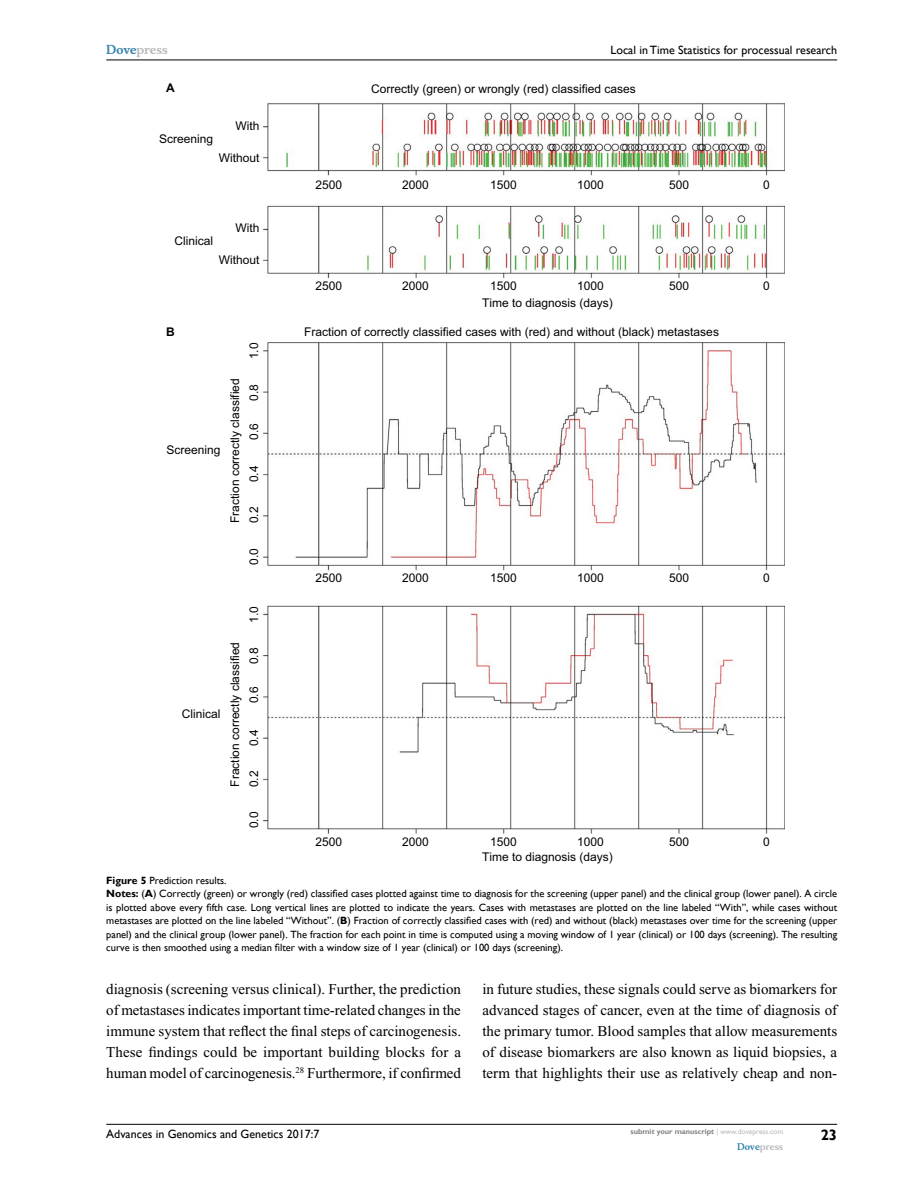
<style>
.page{position:relative;width:918px;height:1188px;background:#fff}
.page>*{position:absolute;margin:0;border:0;box-sizing:border-box;transform-origin:0 0}
.t1{font:15px/21px "Times New Roman";color:#000;text-align:justify}
.t2{font:700 15px "Gill Sans";color:#000}
.t3{font:12px "Arial";color:#000}
.t4{font:12px "Gill Sans";color:#000}
.t5{font:700 12px "Musee";color:#b8babc}
.t6{font:700 12px "Arial";color:#000}
.t7{font:10.5px/13.5px "Gill Sans";color:#000}
.t8{font:700 9px "Musee";color:#b8babc}
.t9{font:700 7.5px "Gill Sans";color:#808285}
.s1{color:#3785ad}
.s2{font-weight:700}
.s3{font-weight:400;color:#b8babc}
</style>
<div class="page">
<hr style="left:106px;top:1124px;width:731px;height:1px;background:#000">
<hr style="left:106px;top:60px;width:731px;height:1px;background:#000">
<img style="left:263px;top:103px;width:521px;height:731px">
<p class="t5" style="left:106px;top:43px;width:63px"><span class="s1">Dove</span>press</p>
<p class="t6" style="left:166px;top:80px;width:10px">A</p>
<p class="t3" style="left:236px;top:118px;width:25px">With</p>
<p class="t3" style="left:219px;top:149px;width:42px">Without</p>
<p class="t3" style="left:159px;top:130px;width:56px">Screening</p>
<p class="t3" style="left:236px;top:220px;width:25px">With</p>
<p class="t3" style="left:219px;top:251px;width:42px">Without</p>
<p class="t3" style="left:174px;top:232px;width:40px">Clinical</p>
<p class="t6" style="left:166px;top:323px;width:10px">B</p>
<p class="t3" style="left:167px;top:441px;width:56px">Screening</p>
<p class="t3" style="left:246px;top:359px;width:18px;rotate:-90deg">1.0</p>
<p class="t3" style="left:227px;top:523px;width:146px;rotate:-90deg">Fraction correctly classified</p>
<p class="t3" style="left:246px;top:401px;width:18px;rotate:-90deg">0.8</p>
<p class="t3" style="left:246px;top:440px;width:18px;rotate:-90deg">0.6</p>
<p class="t3" style="left:246px;top:482px;width:18px;rotate:-90deg">0.4</p>
<p class="t3" style="left:246px;top:523px;width:18px;rotate:-90deg">0.2</p>
<p class="t3" style="left:246px;top:565px;width:18px;rotate:-90deg">0.0</p>
<p class="t3" style="left:182px;top:705px;width:40px">Clinical</p>
<p class="t3" style="left:246px;top:623px;width:18px;rotate:-90deg">1.0</p>
<p class="t3" style="left:227px;top:787px;width:146px;rotate:-90deg">Fraction correctly classified</p>
<p class="t3" style="left:246px;top:664px;width:18px;rotate:-90deg">0.8</p>
<p class="t3" style="left:246px;top:703px;width:18px;rotate:-90deg">0.6</p>
<p class="t3" style="left:246px;top:746px;width:18px;rotate:-90deg">0.4</p>
<p class="t3" style="left:246px;top:787px;width:18px;rotate:-90deg">0.2</p>
<p class="t3" style="left:246px;top:828px;width:18px;rotate:-90deg">0.0</p>
<p class="t4" style="left:611px;top:43px;width:228px">Local in Time Statistics for processual research</p>
<p class="t3" style="left:371px;top:80px;width:266px">Correctly (green) or wrongly (red) classified cases</p>
<p class="t3" style="left:316px;top:176px;width:28px">2500</p>
<p class="t3" style="left:402px;top:176px;width:28px">2000</p>
<p class="t3" style="left:490px;top:176px;width:28px">1500</p>
<p class="t3" style="left:577px;top:176px;width:28px">1000</p>
<p class="t3" style="left:669px;top:176px;width:22px">500</p>
<p class="t3" style="left:763px;top:176px;width:8px">0</p>
<p class="t3" style="left:316px;top:277px;width:28px">2500</p>
<p class="t3" style="left:402px;top:277px;width:28px">2000</p>
<p class="t3" style="left:490px;top:277px;width:28px">1500</p>
<p class="t3" style="left:577px;top:277px;width:28px">1000</p>
<p class="t3" style="left:669px;top:277px;width:22px">500</p>
<p class="t3" style="left:763px;top:277px;width:8px">0</p>
<p class="t3" style="left:482px;top:294px;width:132px">Time to diagnosis (days)</p>
<p class="t3" style="left:304px;top:323px;width:416px">Fraction of correctly classified cases with (red) and without (black) metastases</p>
<p class="t3" style="left:316px;top:569px;width:28px">2500</p>
<p class="t3" style="left:402px;top:569px;width:28px">2000</p>
<p class="t3" style="left:490px;top:569px;width:28px">1500</p>
<p class="t3" style="left:577px;top:569px;width:28px">1000</p>
<p class="t3" style="left:669px;top:569px;width:22px">500</p>
<p class="t3" style="left:763px;top:569px;width:8px">0</p>
<p class="t3" style="left:316px;top:833px;width:28px">2500</p>
<p class="t3" style="left:402px;top:833px;width:28px">2000</p>
<p class="t3" style="left:490px;top:833px;width:28px">1500</p>
<p class="t3" style="left:577px;top:833px;width:28px">1000</p>
<p class="t3" style="left:669px;top:833px;width:22px">500</p>
<p class="t3" style="left:763px;top:833px;width:8px">0</p>
<p class="t3" style="left:482px;top:848px;width:132px">Time to diagnosis (days)</p>
<p class="t7" style="left:106px;top:874px;width:732px"><span class="s2">Figure 5</span> Prediction results.<br><span class="s2">Notes:</span> (<span class="s2">A</span>) Correctly (green) or wrongly (red) classified cases plotted against time to diagnosis for the screening (upper panel) and the clinical group (lower panel). A circle is plotted above every fifth case. Long vertical lines are plotted to indicate the years. Cases with metastases are plotted on the line labeled “With”, while cases without metastases are plotted on the line labeled “Without”. (<span class="s2">B</span>) Fraction of correctly classified cases with (red) and without (black) metastases over time for the screening (upper panel) and the clinical group (lower panel). The fraction for each point in time is computed using a moving window of 1 year (clinical) or 100 days (screening). The resulting curve is then smoothed using a median filter with a window size of 1 year (clinical) or 100 days (screening).</p>
<p class="t1" style="left:106px;top:979px;width:356px">diagnosis (screening versus clinical). Further, the prediction of metastases indicates important time-related changes in the immune system that reflect the final steps of carcinogenesis.<br>These findings could be important building blocks for a human model of carcinogenesis.<sup>28</sup> Furthermore, if confirmed</p>
<p class="t1" style="left:482px;top:979px;width:356px">in future studies, these signals could serve as biomarkers for advanced stages of cancer, even at the time of diagnosis of the primary tumor. Blood samples that allow measurements of disease biomarkers are also known as liquid biopsies, a term that highlights their use as relatively cheap and non-</p>
<p class="t4" style="left:106px;top:1127px;width:215px">Advances in Genomics and Genetics 2017:7</p>
<p class="t9" style="left:631px;top:1127px;width:154px">submit your manuscript <span class="s3">| www.dovepress.com</span></p>
<p class="t8" style="left:737px;top:1141px;width:48px"><span class="s1">Dove</span>press</p>
<h1 class="t2" style="left:821px;top:1126px;width:18px">23</h1>
</div>
